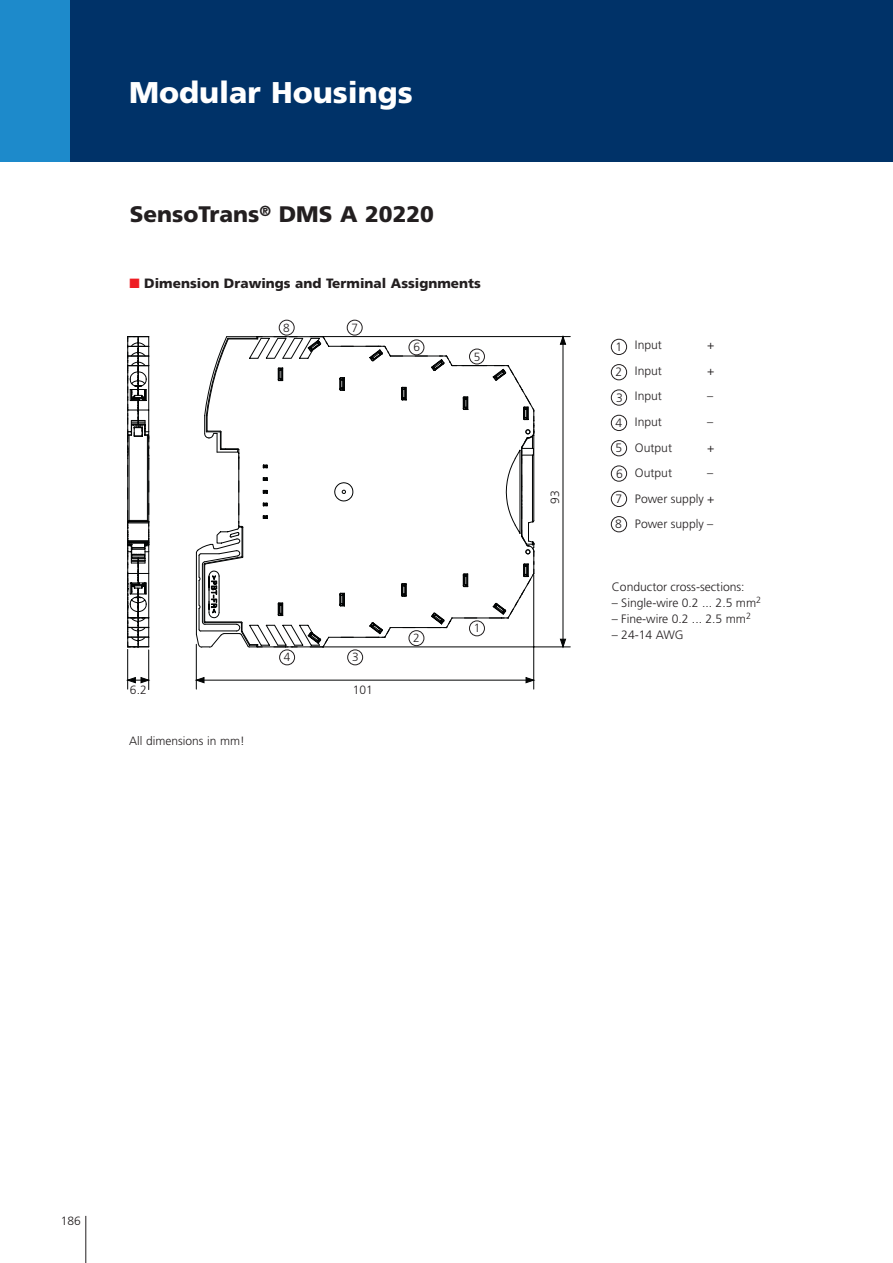
<style>
.page{position:relative;width:893px;height:1263px;background:#fff}
.page>*{position:absolute;margin:0;border:0;box-sizing:border-box;transform-origin:0 0}
.t1{font:900 30px "Frutiger";color:#fff}
.t2{font:900 22.5px "Frutiger";color:#231f20}
.t3{font:900 13.5px "Frutiger";color:#231f20}
.t4{font:300 12.15px/25.3px "Frutiger";color:#231f20;text-align:justify}
.t5{font:300 12px "Frutiger";color:#231f20}
.t6{font:300 11.85px "Frutiger";color:#231f20}
.s1{color:#ee1d23}
</style>
<div class="page">
<div style="left:0;top:0;width:892px;height:161px;background:#003268"></div>
<hr style="left:85px;top:1216px;width:1px;height:47px;background:#231f20">
<div style="left:0;top:0;width:70px;height:161px;background:#1d8acb"></div>
<svg style="left:127px;top:336px;width:22px;height:312px"></svg>
<svg style="left:198px;top:336px;width:337px;height:316px"></svg>
<hr style="left:148px;top:650px;width:1px;height:40px;background:#020404">
<hr style="left:127px;top:649px;width:1px;height:40px;background:#020404">
<svg style="left:127px;top:677px;width:22px;height:6px"></svg>
<hr style="left:323px;top:336px;width:247px;height:1px;background:#020404">
<hr style="left:323px;top:647px;width:247px;height:1px;background:#020404">
<hr style="left:196px;top:644px;width:1px;height:45px;background:#020404">
<hr style="left:533px;top:575px;width:1px;height:114px;background:#020404">
<hr style="left:196px;top:680px;width:337px;height:1px;background:#020404">
<svg style="left:196px;top:677px;width:8px;height:6px"></svg>
<svg style="left:525px;top:677px;width:9px;height:6px"></svg>
<hr style="left:562px;top:337px;width:1px;height:310px;background:#020404">
<svg style="left:560px;top:336px;width:6px;height:9px"></svg>
<svg style="left:560px;top:639px;width:6px;height:8px"></svg>
<div style="left:279px;top:320px;width:15px;height:15px;border:1px solid #231f20;border-radius:50%"></div>
<div style="left:347px;top:320px;width:15px;height:15px;border:1px solid #231f20;border-radius:50%"></div>
<div style="left:408px;top:340px;width:16px;height:15px;border:1px solid #231f20;border-radius:50%"></div>
<div style="left:469px;top:349px;width:16px;height:15px;border:1px solid #231f20;border-radius:50%"></div>
<div style="left:469px;top:621px;width:16px;height:15px;border:1px solid #231f20;border-radius:50%"></div>
<div style="left:408px;top:630px;width:16px;height:16px;border:1px solid #231f20;border-radius:50%"></div>
<div style="left:347px;top:650px;width:16px;height:15px;border:1px solid #231f20;border-radius:50%"></div>
<div style="left:279px;top:650px;width:16px;height:15px;border:1px solid #231f20;border-radius:50%"></div>
<div style="left:611px;top:516px;width:16px;height:16px;border:1px solid #231f20;border-radius:50%"></div>
<div style="left:611px;top:491px;width:16px;height:16px;border:1px solid #231f20;border-radius:50%"></div>
<div style="left:611px;top:466px;width:16px;height:16px;border:1px solid #231f20;border-radius:50%"></div>
<div style="left:611px;top:440px;width:16px;height:16px;border:1px solid #231f20;border-radius:50%"></div>
<div style="left:611px;top:339px;width:16px;height:16px;border:1px solid #231f20;border-radius:50%"></div>
<div style="left:611px;top:364px;width:16px;height:16px;border:1px solid #231f20;border-radius:50%"></div>
<div style="left:611px;top:390px;width:16px;height:16px;border:1px solid #231f20;border-radius:50%"></div>
<div style="left:611px;top:415px;width:16px;height:16px;border:1px solid #231f20;border-radius:50%"></div>
<h1 class="t1" style="left:129px;top:80px;width:285px">Modular Housings</h1>
<h2 class="t2" style="left:130px;top:205px;width:306px">SensoTrans<sup>®</sup> DMS A 20220</h2>
<p class="t3" style="left:129px;top:278px;width:353px"><span class="s1">■</span> Dimension Drawings and Terminal Assignments</p>
<p class="t6" style="left:283px;top:321px;width:8px">8</p>
<p class="t6" style="left:351px;top:321px;width:8px">7</p>
<p class="t6" style="left:413px;top:341px;width:8px">6</p>
<p class="t6" style="left:473px;top:350px;width:8px">5</p>
<p class="t6" style="left:284px;top:651px;width:8px">4</p>
<p class="t6" style="left:352px;top:651px;width:8px">3</p>
<p class="t5" style="left:130px;top:683px;width:18px">6.2</p>
<p class="t5" style="left:353px;top:683px;width:22px">101</p>
<p class="t5" style="left:129px;top:735px;width:117px">All dimensions in mm!</p>
<p class="t6" style="left:413px;top:631px;width:8px">2</p>
<p class="t6" style="left:473px;top:622px;width:8px">1</p>
<p class="t5" style="left:548px;top:504px;width:15px;rotate:-90deg">93</p>
<p class="t4" style="left:615px;top:334px;width:9px">1<br>2<br>3<br>4</p>
<p class="t4" style="left:635px;top:332px;width:29px">Input</p>
<p class="t4" style="left:707px;top:332px;width:9px">+</p>
<p class="t4" style="left:635px;top:358px;width:29px">Input</p>
<p class="t4" style="left:707px;top:358px;width:9px">+</p>
<p class="t4" style="left:635px;top:384px;width:29px">Input</p>
<p class="t4" style="left:707px;top:384px;width:8px">–</p>
<p class="t4" style="left:635px;top:409px;width:29px">Input</p>
<p class="t4" style="left:707px;top:409px;width:8px">–</p>
<p class="t4" style="left:635px;top:435px;width:39px">Output</p>
<p class="t4" style="left:707px;top:435px;width:9px">+</p>
<p class="t4" style="left:635px;top:461px;width:39px">Output</p>
<p class="t4" style="left:615px;top:436px;width:8px">5</p>
<p class="t4" style="left:616px;top:461px;width:8px">6</p>
<p class="t4" style="left:635px;top:460px;width:81px;text-indent:72px">– Power supply + Power supply –</p>
<p class="t4" style="left:615px;top:486px;width:8px">7</p>
<p class="t4" style="left:615px;top:512px;width:8px">8</p>
<p class="t4" style="left:611px;top:575px;width:134px">Conductor cross-sections:</p>
<p class="t4" style="left:611px;top:590px;width:151px">– Single-wire 0.2 ... 2.5 mm<sup>2</sup></p>
<p class="t4" style="left:611px;top:606px;width:141px">– Fine-wire 0.2 ... 2.5 mm<sup>2</sup></p>
<p class="t4" style="left:611px;top:622px;width:73px">– 24-14 AWG</p>
<p class="t5" style="left:61px;top:1214px;width:22px">186</p>
</div>
